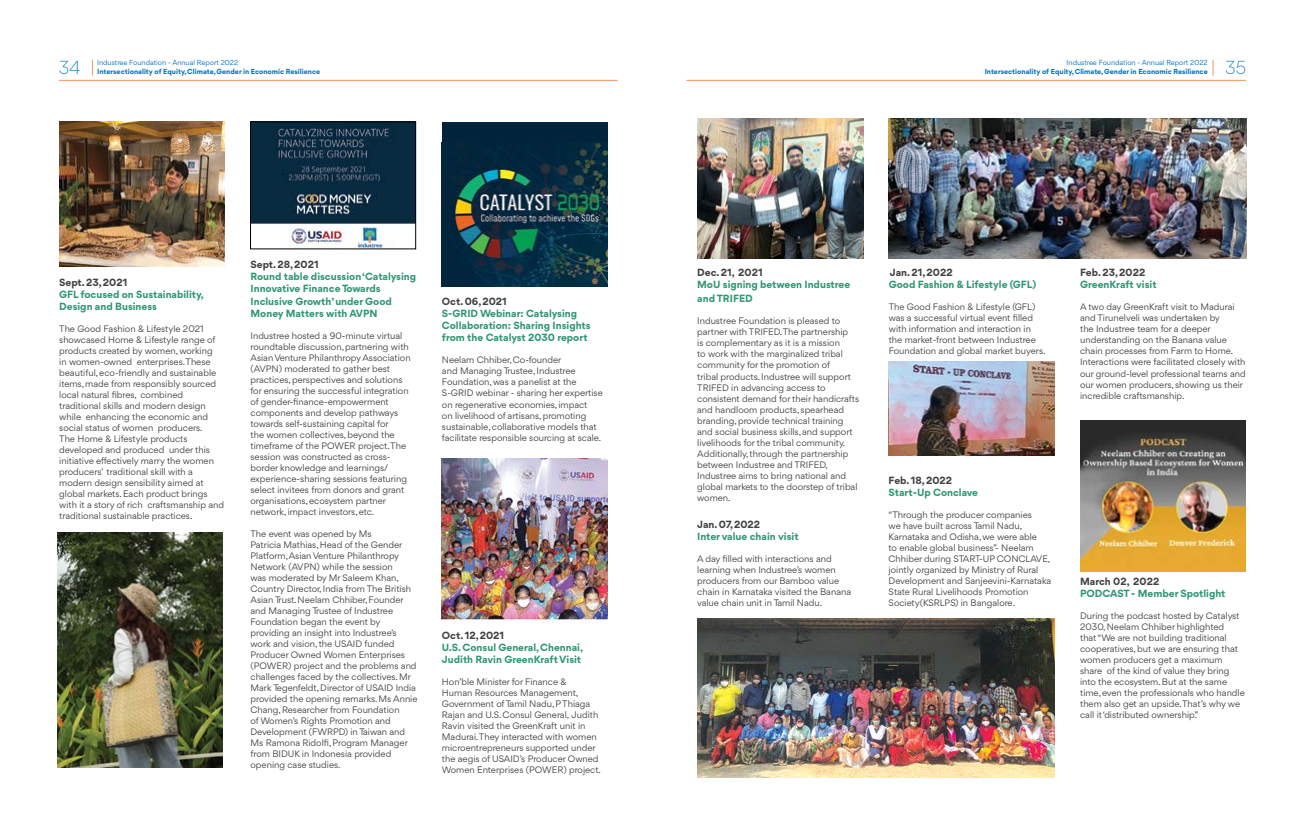
<style>
.page{position:relative;width:1305px;height:817px;background:#fff}
.page>*{position:absolute;margin:0;border:0;box-sizing:border-box;transform-origin:0 0}
.t1{font:300 18px "Gordita";color:#0072bc}
.t2{font:700 10px/12px "Gordita";color:#2e9676}
.t3{font:700 10px "Gordita";color:#414042}
.t4{font:9px/11px "Gordita";color:#414042}
.t5{font:700 7px "Gordita";color:#0072bc}
.t6{font:7px "Gordita";color:#0072bc}
</style>
<div class="page">
<hr style="left:59px;top:80px;width:558px;height:1px;background:#f7955d">
<hr style="left:686px;top:80px;width:559px;height:1px;background:#f7955d">
<svg style="left:92px;top:60px;width:1px;height:15px"></svg>
<svg style="left:1212px;top:60px;width:1px;height:15px"></svg>
<img style="left:59px;top:122px;width:165px;height:144px">
<div style="left:442px;top:122px;width:165px;height:164px;background:#01233c"></div>
<img style="left:454px;top:142px;width:153px;height:144px">
<img style="left:442px;top:458px;width:165px;height:164px">
<img style="left:697px;top:119px;width:166px;height:139px">
<img style="left:697px;top:618px;width:357px;height:159px">
<img style="left:888px;top:361px;width:166px;height:94px">
<img style="left:888px;top:119px;width:357px;height:139px">
<img style="left:1080px;top:420px;width:165px;height:151px">
<img style="left:252px;top:124px;width:162px;height:123px">
<div style="left:250px;top:122px;width:166px;height:127px;border:1px solid #000"></div>
<img style="left:58px;top:532px;width:164px;height:235px">
<p class="t6" style="left:97px;top:58px;width:143px">Industree Foundation - Annual Report 2022</p>
<p class="t5" style="left:97px;top:66px;width:224px">Intersectionality of Equity, Climate, Gender in Economic Resilience</p>
<p class="t6" style="left:1066px;top:58px;width:143px">Industree Foundation - Annual Report 2022</p>
<p class="t5" style="left:984px;top:66px;width:224px">Intersectionality of Equity, Climate, Gender in Economic Resilience</p>
<h1 class="t1" style="left:59px;top:55px;width:23px">34</h1>
<h1 class="t1" style="left:1224px;top:55px;width:22px">35</h1>
<p class="t3" style="left:59px;top:274px;width:70px">Sept. 23, 2021</p>
<p class="t2" style="left:59px;top:288px;width:146px">GFL focused on Sustainability,<br>Design and Business</p>
<p class="t4" style="left:59px;top:323px;width:166px">The Good Fashion &amp; Lifestyle 2021 showcased Home &amp; Lifestyle range of products created by women, working<br>in women-owned enterprises.These beautiful, eco-friendly and sustainable items, made from responsibly sourced local natural fibres, combined traditional skills and modern design while enhancing the economic and social status of women producers.<br>The Home &amp; Lifestyle products developed and produced under this initiative effectively marry the women producers’ traditional skill with a modern design sensibility aimed at global markets. Each product brings with it a story of rich craftsmanship and traditional sustainable practices.</p>
<p class="t3" style="left:250px;top:257px;width:70px">Sept. 28, 2021</p>
<p class="t2" style="left:250px;top:270px;width:167px">Round table discussion ‘Catalysing<br>Innovative Finance Towards<br>Inclusive Growth’ under Good<br>Money Matters with AVPN</p>
<p class="t4" style="left:250px;top:329px;width:162px">Industree hosted a 90-minute virtual roundtable discussion, partnering with Asian Venture Philanthropy Association (AVPN) moderated to gather best practices, perspectives and solutions for ensuring the successful integration of gender-finance-empowerment components and develop pathways towards self-sustaining capital for<br>the women collectives, beyond the timeframe of the POWER project.The session was constructed as cross&shy;border knowledge and learnings/ experience-sharing sessions featuring select invitees from donors and grant organisations, ecosystem partner network, impact investors, etc.</p>
<p class="t4" style="left:250px;top:527px;width:168px">The event was opened by Ms<br>Patricia Mathias, Head of the Gender Platform, Asian Venture Philanthropy Network (AVPN) while the session<br>was moderated by Mr Saleem Khan, Country Director, India from The British Asian Trust. Neelam Chhiber, Founder and Managing Trustee of Industree Foundation began the event by providing an insight into Industree’s work and vision, the USAID funded Producer Owned Women Enterprises (POWER) project and the problems and challenges faced by the collectives. Mr Mark Tegenfeldt, Director of USAID India provided the opening remarks. Ms Annie Chang, Researcher from Foundation<br>of Women’s Rights Promotion and Development (FWRPD) in Taiwan and Ms Ramona Ridolfi, Program Manager from BIDUK in Indonesia provided opening case studies.</p>
<p class="t3" style="left:442px;top:294px;width:66px">Oct. 06, 2021</p>
<p class="t2" style="left:442px;top:307px;width:150px">S-GRID Webinar: Catalysing<br>Collaboration: Sharing Insights from the Catalyst 2030 report</p>
<p class="t4" style="left:442px;top:354px;width:162px">Neelam Chhiber, Co-founder<br>and Managing Trustee, Industree Foundation, was a panelist at the S-GRID webinar - sharing her expertise on regenerative economies, impact<br>on livelihood of artisans, promoting sustainable, collaborative models that facilitate responsible sourcing at scale.</p>
<p class="t3" style="left:442px;top:627px;width:64px">Oct. 12, 2021</p>
<p class="t2" style="left:442px;top:641px;width:143px">U.S. Consul General, Chennai,<br>Judith Ravin GreenKraft Visit</p>
<p class="t4" style="left:442px;top:676px;width:160px">Hon’ble Minister for Finance &amp;<br>Human Resources Management, Government of Tamil Nadu, P Thiaga Rajan and U.S. Consul General, Judith Ravin visited the GreenKraft unit in Madurai.They interacted with women microentrepreneurs supported under the aegis of USAID’s Producer Owned Women Enterprises (POWER) project.</p>
<p class="t3" style="left:697px;top:265px;width:67px">Dec. 21, 2021</p>
<p class="t2" style="left:697px;top:277px;width:154px;line-height:14px">MoU signing between Industree and TRIFED</p>
<p class="t4" style="left:697px;top:315px;width:163px">Industree Foundation is pleased to partner with TRIFED.The partnership<br>is complementary as it is a mission<br>to work with the marginalized tribal community for the promotion of<br>tribal products. Industree will support TRIFED in advancing access to consistent demand for their handicrafts and handloom products, spearhead branding, provide technical training and social business skills, and support livelihoods for the tribal community.<br>Additionally, through the partnership between Industree and TRIFED, Industree aims to bring national and global markets to the doorstep of tribal women.</p>
<p class="t3" style="left:697px;top:516px;width:65px">Jan. 07, 2022</p>
<p class="t2" style="left:697px;top:529px;width:103px">Inter value chain visit</p>
<p class="t4" style="left:697px;top:552px;width:155px">A day filled with interactions and learning when Industree’s women producers from our Bamboo value chain in Karnataka visited the Banana value chain unit in Tamil Nadu.</p>
<p class="t3" style="left:889px;top:265px;width:64px">Jan. 21, 2022</p>
<p class="t2" style="left:888px;top:278px;width:149px">Good Fashion &amp; Lifestyle (GFL)</p>
<p class="t4" style="left:888px;top:301px;width:158px">The Good Fashion &amp; Lifestyle (GFL) was a successful virtual event filled with information and interaction in the market-front between Industree Foundation and global market buyers.</p>
<p class="t3" style="left:888px;top:473px;width:65px">Feb. 18, 2022</p>
<p class="t2" style="left:888px;top:486px;width:91px">Start-Up Conclave</p>
<p class="t4" style="left:888px;top:509px;width:164px">“Through the producer companies<br>we have built across Tamil Nadu, Karnataka and Odisha, we were able<br>to enable global business”- Neelam Chhiber during START-UP CONCLAVE, jointly organized by Ministry of Rural Development and Sanjeevini-Karnataka State Rural Livelihoods Promotion Society(KSRLPS) in Bangalore.</p>
<p class="t3" style="left:1079px;top:265px;width:67px">Feb. 23, 2022</p>
<p class="t2" style="left:1079px;top:278px;width:78px">GreenKraft visit</p>
<p class="t4" style="left:1079px;top:301px;width:167px">A two day GreenKraft visit to Madurai and Tirunelveli was undertaken by<br>the Industree team for a deeper understanding on the Banana value chain processes from Farm to Home.<br>Interactions were facilitated closely with our ground-level professional teams and our women producers, showing us their incredible craftsmanship.</p>
<p class="t3" style="left:1079px;top:573px;width:81px">March 02, 2022</p>
<p class="t2" style="left:1079px;top:586px;width:147px">PODCAST - Member Spotlight</p>
<p class="t4" style="left:1079px;top:609px;width:166px">During the podcast hosted by Catalyst 2030, Neelam Chhiber highlighted<br>that “We are not building traditional cooperatives, but we are ensuring that women producers get a maximum share of the kind of value they bring into the ecosystem. But at the same time, even the professionals who handle them also get an upside.That’s why we call it ‘distributed ownership.”</p>
</div>
